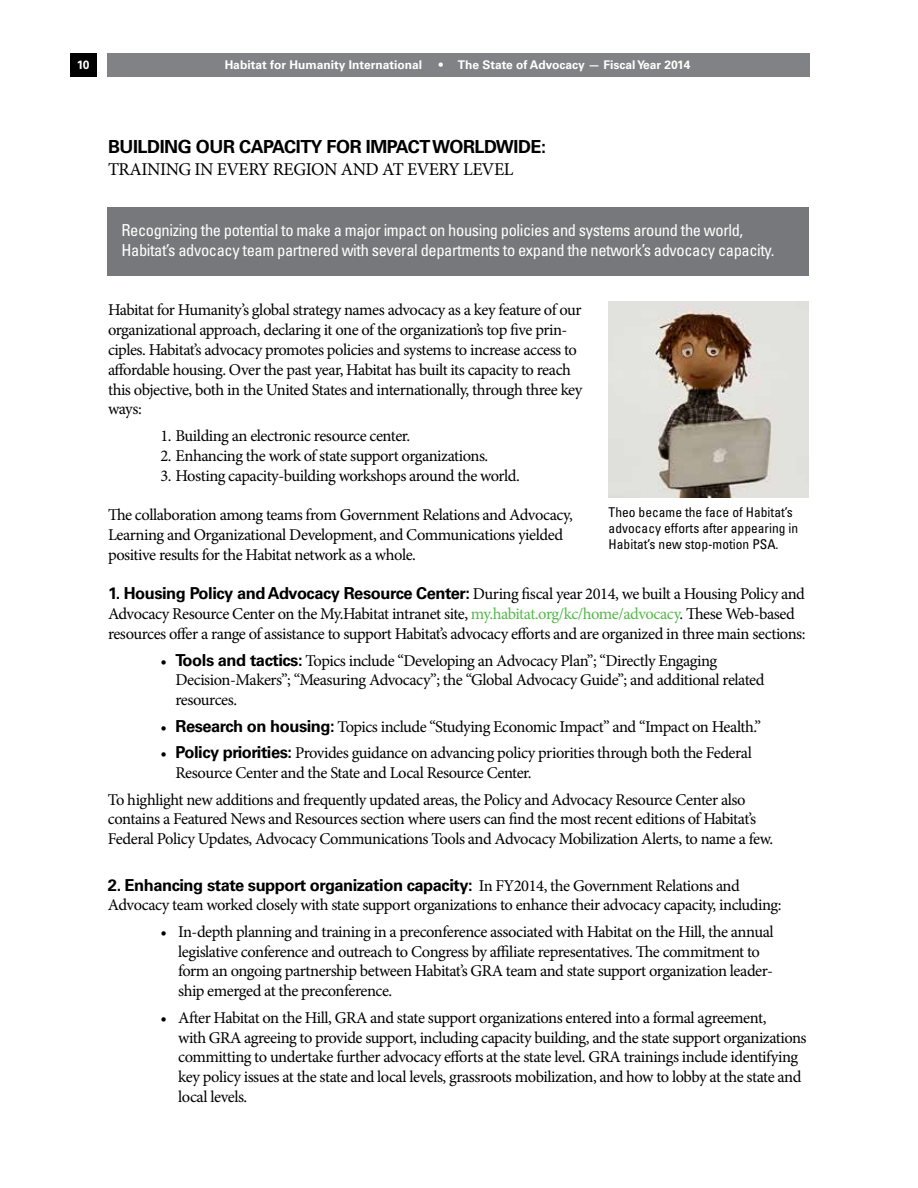
<style>
.page{position:relative;width:918px;height:1188px;background:#fff}
.page>*{position:absolute;margin:0;border:0;box-sizing:border-box;transform-origin:0 0}
.t1{font:700 18px "Univers LT Std";letter-spacing:-.025em;color:#000}
.t2{font:18px "Minion Pro";letter-spacing:-.025em;color:#000}
.t3{font:16.5px/19.8px "Minion Pro";letter-spacing:-.03em;color:#000}
.t4{font:condensed 16.5px/19.8px "Univers LT Std";letter-spacing:-.025em;color:#fff}
.t5{font:700 16.5px "Univers LT Std";letter-spacing:-.03em;color:#000}
.t6{font:condensed 13.5px/16.2px "Univers LT Std";color:#000}
.t7{font:700 12px "Univers LT Std";color:#fff}
.s1{font-family:"Univers LT Std";font-weight:700}
.s2{color:#54b948}
.s3{font-family:"Minion Pro";font-weight:400}
</style>
<div class="page">
<div style="left:70px;top:53px;width:26px;height:23px;background:#000"></div>
<div style="left:107px;top:53px;width:703px;height:23px;background:#808285"></div>
<div style="left:107px;top:207px;width:702px;height:69px;background:#77787b"></div>
<img style="left:609px;top:301px;width:199px;height:197px">
<p class="t7" style="left:77px;top:58px;width:14px">10</p>
<p class="t7" style="left:225px;top:58px;width:199px">Habitat for Humanity International</p>
<p class="t7" style="left:439px;top:58px;width:253px">• The State of Advocacy — Fiscal Year 2014</p>
<p class="t1" style="left:108px;top:137px;width:440px">BUILDING OUR CAPACITY FOR IMPACT WORLDWIDE:</p>
<p class="t2" style="left:108px;top:157px;width:407px">TRAINING IN EVERY REGION AND AT EVERY LEVEL</p>
<p class="t4" style="left:122px;top:220px;width:655px">Recognizing the potential to make a major impact on housing policies and systems around the world,<br>Habitat’s advocacy team partnered with several departments to expand the network’s advocacy capacity.</p>
<p class="t3" style="left:108px;top:300px;width:476px">Habitat for Humanity’s global strategy names advocacy as a key feature of our organizational approach, declaring it one of the organization’s top five prin&shy;ciples. Habitat’s advocacy promotes policies and systems to increase access to affordable housing. Over the past year, Habitat has built its capacity to reach this objective, both in the United States and internationally, through three key ways:</p>
<p class="t3" style="left:161px;top:426px;width:251px">1. Building an electronic resource center.</p>
<p class="t3" style="left:161px;top:446px;width:329px">2. Enhancing the work of state support organizations.</p>
<p class="t3" style="left:161px;top:465px;width:361px">3. Hosting capacity-building workshops around the world.</p>
<p class="t3" style="left:108px;top:505px;width:466px">The collaboration among teams from Government Relations and Advocacy,<br>Learning and Organizational Development, and Communications yielded positive results for the Habitat network as a whole.</p>
<p class="t3" style="left:108px;top:584px;width:699px"><span class="s1">1. Housing Policy and Advocacy Resource Center:</span> During fiscal year 2014, we built a Housing Policy and<br>Advocacy Resource Center on the My.Habitat intranet site, <span class="s2">my.habitat.org/kc/home/advocacy</span>. These Web-based resources offer a range of assistance to support Habitat’s advocacy efforts and are organized in three main sections:</p>
<p class="t3" style="left:176px;top:650px;width:591px;text-indent:-15px">• <span class="s1">Tools and tactics:</span> Topics include “Developing an Advocacy Plan”; “Directly Engaging<br>Decision-Makers”; “Measuring Advocacy”; the “Global Advocacy Guide”; and additional related resources.</p>
<p class="t3" style="left:161px;top:717px;width:602px">• <span class="s1">Research on housing:</span> Topics include “Studying Economic Impact” and “Impact on Health.”</p>
<p class="t3" style="left:175px;top:743px;width:578px;text-indent:-15px">• <span class="s1">Policy priorities:</span> Provides guidance on advancing policy priorities through both the Federal<br>Resource Center and the State and Local Resource Center.</p>
<p class="t3" style="left:108px;top:789px;width:667px">To highlight new additions and frequently updated areas, the Policy and Advocacy Resource Center also contains a Featured News and Resources section where users can find the most recent editions of Habitat’s<br>Federal Policy Updates, Advocacy Communications Tools and Advocacy Mobilization Alerts, to name a few.</p>
<p class="t5" style="left:108px;top:875px;width:633px">2. Enhancing state support organization capacity: <span class="s3">In FY2014, the Government Relations and</span></p>
<p class="t3" style="left:108px;top:895px;width:675px">Advocacy team worked closely with state support organizations to enhance their advocacy capacity, including:</p>
<p class="t3" style="left:178px;top:922px;width:597px;text-indent:-18px">• In-depth planning and training in a preconference associated with Habitat on the Hill, the annual legislative conference and outreach to Congress by affiliate representatives. The commitment to form an ongoing partnership between Habitat’s GRA team and state support organization leader&shy;ship emerged at the preconference.</p>
<p class="t3" style="left:178px;top:1008px;width:630px;text-indent:-18px">• After Habitat on the Hill, GRA and state support organizations entered into a formal agreement,<br>with GRA agreeing to provide support, including capacity building, and the state support organizations committing to undertake further advocacy efforts at the state level. GRA trainings include identifying key policy issues at the state and local levels, grassroots mobilization, and how to lobby at the state and local levels.</p>
<p class="t6" style="left:609px;top:504px;width:191px">Theo became the face of Habitat’s advocacy efforts after appearing in<br>Habitat’s new stop-motion PSA.</p>
</div>
